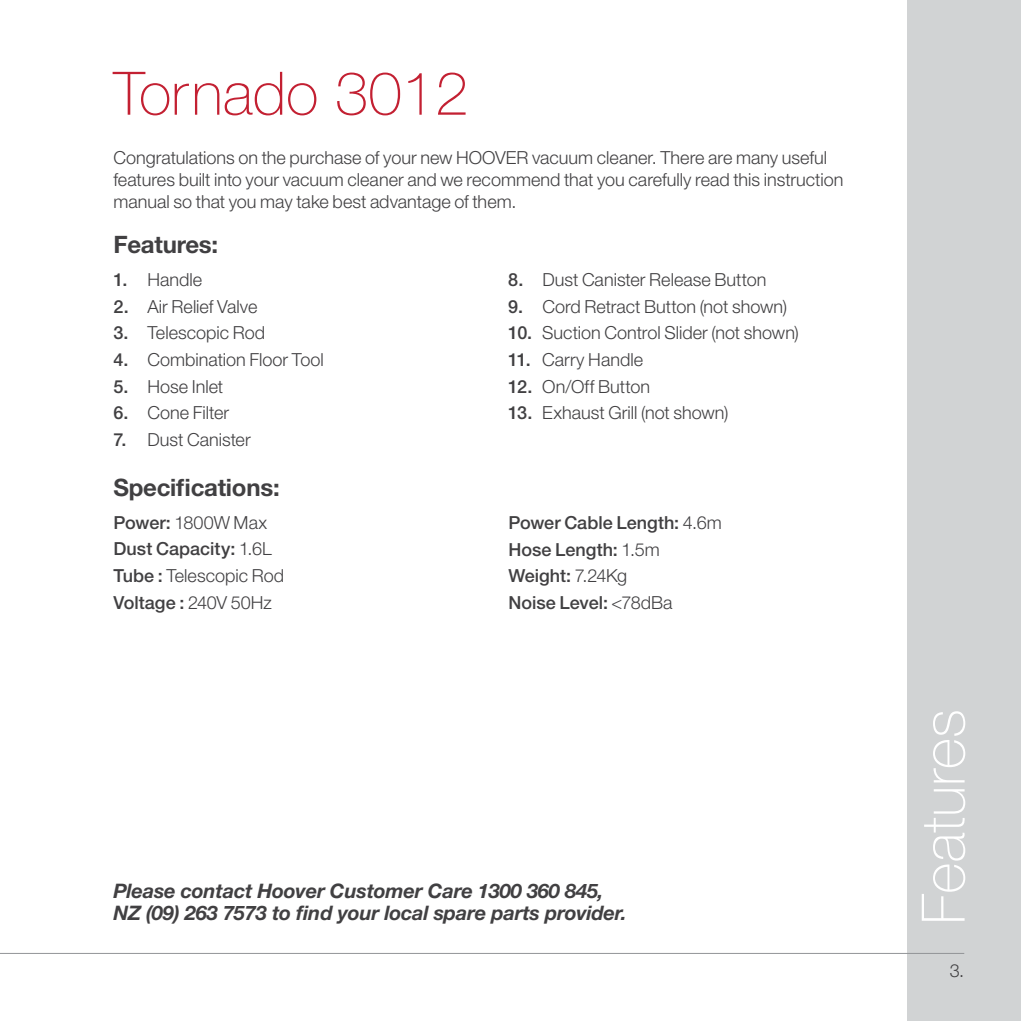
<style>
.page{position:relative;width:1021px;height:1021px;background:#fff}
.page>*{position:absolute;margin:0;border:0;box-sizing:border-box;transform-origin:0 0}
.t1{font:100 60px "Helvetica Neue LT Std";color:#c32032}
.t2{font:100 60px "Helvetica Neue LT Std";color:#fff}
.t3{font:700 24px "Helvetica Neue LT Std";letter-spacing:-.01em;color:#414042}
.t4{font:italic 700 20px/22px "Helvetica Neue LT Std";letter-spacing:-.01em;color:#414042}
.t5{font:300 18px/26.6px "Helvetica Neue LT Std";color:#414042}
.t6{font:500 18px/26.6px "Helvetica Neue LT Std";color:#414042}
.s1{font-weight:500}
.s2{font-weight:300}
</style>
<div class="page">
<div style="left:907px;top:0;width:113px;height:1020px;background:#d1d3d4"></div>
<hr style="left:0;top:952px;width:964px;height:1px;background:#939598">
<h1 class="t1" style="left:113px;top:59px;width:356px">Tornado 3012</h1>
<p class="t5" style="left:113px;top:146px;width:731px;line-height:22px">Congratulations on the purchase of your new HOOVER vacuum cleaner. There are many useful features built into your vacuum cleaner and we recommend that you carefully read this instruction manual so that you may take best advantage of them.</p>
<h2 class="t3" style="left:113px;top:230px;width:106px">Features:</h2>
<p class="t5" style="left:113px;top:266px;width:90px"><span class="s1">1.</span> Handle</p>
<p class="t5" style="left:113px;top:292px;width:145px"><span class="s1">2.</span> Air Relief Valve</p>
<p class="t5" style="left:113px;top:319px;width:153px"><span class="s1">3.</span> Telescopic Rod</p>
<p class="t5" style="left:113px;top:346px;width:212px"><span class="s1">4.</span> Combination Floor Tool</p>
<p class="t5" style="left:113px;top:372px;width:111px"><span class="s1">5.</span> Hose Inlet</p>
<p class="t5" style="left:113px;top:399px;width:117px"><span class="s1">6.</span> Cone Filter</p>
<p class="t5" style="left:113px;top:426px;width:139px"><span class="s1">7.</span> Dust Canister</p>
<p class="t5" style="left:508px;top:266px;width:260px"><span class="s1">8.</span> Dust Canister Release Button</p>
<p class="t5" style="left:508px;top:292px;width:280px"><span class="s1">9.</span> Cord Retract Button (not shown)</p>
<p class="t5" style="left:508px;top:319px;width:292px"><span class="s1">10.</span> Suction Control Slider (not shown)</p>
<p class="t5" style="left:508px;top:346px;width:136px"><span class="s1">11.</span> Carry Handle</p>
<p class="t5" style="left:508px;top:372px;width:143px"><span class="s1">12.</span> On/Off Button</p>
<p class="t5" style="left:508px;top:399px;width:222px"><span class="s1">13.</span> Exhaust Grill (not shown)</p>
<h2 class="t3" style="left:113px;top:473px;width:168px">Specifications:</h2>
<p class="t5" style="left:113px;top:508px;width:172px"><span class="s1">Power:</span> 1800W Max<br><span class="s1">Dust Capacity:</span> 1.6L<br><span class="s1">Tube :</span> Telescopic Rod<br><span class="s1">Voltage :</span> 240V 50Hz</p>
<p class="t6" style="left:508px;top:509px;width:215px">Power Cable Length: <span class="s2">4.6m<br></span>Hose Length: <span class="s2">1.5m<br></span>Weight: <span class="s2">7.24Kg<br></span>Noise Level: <span class="s2">&lt;78dBa</span></p>
<p class="t4" style="left:113px;top:879px;width:514px">Please contact Hoover Customer Care 1300 360 845,<br>NZ (09) 263 7573 to find your local spare parts provider.</p>
<h1 class="t2" style="left:908px;top:924px;width:217px;rotate:-90deg">Features</h1>
<p class="t5" style="left:949px;top:957px;width:16px">3.</p>
</div>
